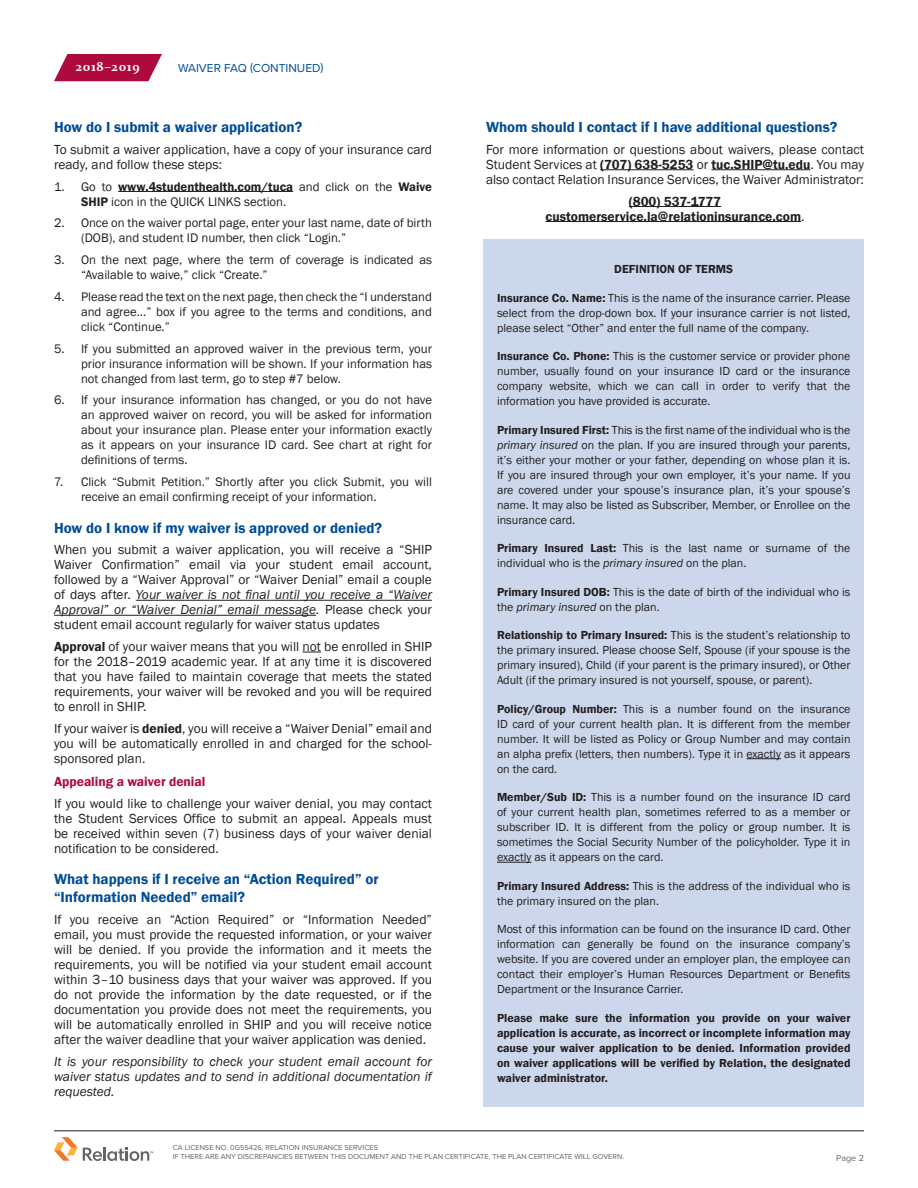
<style>
.page{position:relative;width:918px;height:1188px;background:#fff}
.page>*{position:absolute;margin:0;border:0;box-sizing:border-box;transform-origin:0 0}
.Body_-_Heading{font:600 15px/18px "Franklin Gothic";color:#004c97}
.Body_-_Text{font:13.5px/15px "Franklin Gothic";color:#231f20;text-align:justify}
.Body_-_Text-2{font:italic 13.5px/15px "Franklin Gothic";color:#231f20;text-align:justify}
.Body_-_Text-3{font:600 13.5px "Franklin Gothic";color:#231f20}
.Subheads{font:600 13.5px "Franklin Gothic";color:#af0a3d}
.Body_-_Text-4{font:600 13.5px "Franklin Gothic";letter-spacing:-.02em;color:#231f20}
.t1{font:700 13.5px "Constantia";letter-spacing:.05em;color:#fff}
.t2{font:12.75px/15px "Franklin Gothic";color:#231f20}
.Body_-_Text-5{font:12px/15px "Franklin Gothic";color:#231f20;text-align:justify}
.Body_-_Text-6{font:600 12px/15px "Franklin Gothic";color:#231f20;text-align:justify}
.t3{font:12px "Proxima Nova";color:#004c97}
.t4{font:9px "Proxima Nova";color:#63656a}
.t5{font:7.5px/9px "Proxima Nova";color:#63656a}
.s1{font-weight:600}
.s2{font-style:italic}
.s3{font-weight:400}
</style>
<div class="page">
<svg style="left:54px;top:54px;width:108px;height:27px;background:#b92855"></svg>
<hr style="left:54px;top:1130px;width:810px;height:1px;background:#231f20">
<svg style="left:54px;top:1137px;width:99px;height:24px"></svg>
<hr style="left:118px;top:191px;width:175px;height:1px;background:#231f20">
<hr style="left:136px;top:600px;width:296px;height:1px;background:#231f20">
<hr style="left:54px;top:615px;width:262px;height:1px;background:#231f20">
<svg style="left:303px;top:652px;width:18px;height:1px"></svg>
<hr style="left:600px;top:169px;width:94px;height:1px;background:#231f20">
<hr style="left:711px;top:169px;width:99px;height:1px;background:#231f20">
<hr style="left:629px;top:206px;width:92px;height:1px;background:#231f20">
<hr style="left:545px;top:221px;width:256px;height:1px;background:#231f20">
<div style="left:484px;top:240px;width:380px;height:867px;background:#ccd7eb"></div>
<hr style="left:746px;top:758px;width:35px;height:1px;background:#231f20">
<hr style="left:497px;top:862px;width:35px;height:1px;background:#231f20">
<p class="t1" style="left:76px;top:57px;width:65px">2018–2019</p>
<p class="t3" style="left:178px;top:59px;width:147px">WAIVER FAQ (CONTINUED)</p>
<p class="Body_-_Heading" style="left:54px;top:118px;width:250px">How do I submit a waiver application?</p>
<p class="Body_-_Text" style="left:54px;top:142px;width:380px">To submit a waiver application, have a copy of your insurance card ready, and follow these steps:</p>
<p class="t2" style="left:81px;top:179px;width:353px;text-indent:-27px">1. Go to <span class="s1">www.4studenthealth.com/tuca</span> and click on the <span class="s1">Waive<br>SHIP</span> icon in the QUICK LINKS section.</p>
<p class="t2" style="left:81px;top:216px;width:353px;text-indent:-27px">2. Once on the waiver portal page, enter your last name, date of birth (DOB), and student ID number, then click “Login.”</p>
<p class="t2" style="left:81px;top:253px;width:353px;text-indent:-27px">3. On the next page, where the term of coverage is indicated as “Available to waive,” click “Create.”</p>
<p class="t2" style="left:81px;top:289px;width:353px;text-align:justify;text-indent:-27px">4. Please read the text on the next page, then check the “I understand and agree...” box if you agree to the terms and conditions, and click “Continue.”</p>
<p class="t2" style="left:81px;top:341px;width:353px;text-align:justify;text-indent:-27px">5. If you submitted an approved waiver in the previous term, your prior insurance information will be shown. If your information has not changed from last term, go to step #7 below.</p>
<p class="t2" style="left:81px;top:393px;width:353px;text-align:justify;text-indent:-27px">6. If your insurance information has changed, or you do not have an approved waiver on record, you will be asked for information about your insurance plan. Please enter your information exactly as it appears on your insurance ID card. See chart at right for definitions of terms.</p>
<p class="t2" style="left:81px;top:475px;width:352px;text-indent:-27px">7. Click “Submit Petition.” Shortly after you click Submit, you will receive an email confirming receipt of your information.</p>
<p class="Body_-_Heading" style="left:54px;top:519px;width:330px">How do I know if my waiver is approved or denied?</p>
<p class="Body_-_Text" style="left:54px;top:543px;width:380px">When you submit a waiver application, you will receive a “SHIP Waiver Confirmation” email via your student email account, followed by a “Waiver Approval” or “Waiver Denial” email a couple of days after. <span class="s2">Your waiver is not final until you receive a “Waiver Approval” or “Waiver Denial” email message.</span> Please check your student email account regularly for waiver status updates</p>
<p class="Body_-_Text" style="left:54px;top:639px;width:380px"><span class="s1">Approval</span> of your waiver means that you will not be enrolled in SHIP for the 2018–2019 academic year. If at any time it is discovered that you have failed to maintain coverage that meets the stated requirements, your waiver will be revoked and you will be required to enroll in SHIP.</p>
<p class="Body_-_Text" style="left:54px;top:721px;width:380px">If your waiver is <span class="s1">denied</span>, you will receive a “Waiver Denial” email and you will be automatically enrolled in and charged for the school&shy;sponsored plan.</p>
<p class="Subheads" style="left:54px;top:773px;width:153px">Appealing a waiver denial</p>
<p class="Body_-_Text" style="left:54px;top:796px;width:380px">If you would like to challenge your waiver denial, you may contact the Student Services Office to submit an appeal. Appeals must be received within seven (7) business days of your waiver denial notification to be considered.</p>
<p class="Body_-_Heading" style="left:54px;top:870px;width:326px">What happens if I receive an “Action Required” or “Information Needed” email?</p>
<p class="Body_-_Text" style="left:54px;top:912px;width:380px">If you receive an “Action Required” or “Information Needed” email, you must provide the requested information, or your waiver will be denied. If you provide the information and it meets the requirements, you will be notified via your student email account within 3–10 business days that your waiver was approved. If you do not provide the information by the date requested, or if the documentation you provide does not meet the requirements, you will be automatically enrolled in SHIP and you will receive notice after the waiver deadline that your waiver application was denied.</p>
<p class="Body_-_Text-2" style="left:54px;top:1054px;width:380px">It is your responsibility to check your student email account for waiver status updates and to send in additional documentation if requested.</p>
<p class="Body_-_Heading" style="left:486px;top:118px;width:353px">Whom should I contact if I have additional questions?</p>
<p class="Body_-_Text" style="left:486px;top:142px;width:380px">For more information or questions about waivers, please contact Student Services at <span class="s1">(707) 638-5253</span> or <span class="s1">tuc.SHIP@tu.edu</span>. You may also contact Relation Insurance Services, the Waiver Administrator:</p>
<p class="Body_-_Text-4" style="left:629px;top:193px;width:94px">(800) 537-1777</p>
<p class="Body_-_Text-3" style="left:545px;top:208px;width:261px">customerservice.la@relationinsurance.com<span class="s3">.</span></p>
<p class="Body_-_Text-6" style="left:614px;top:262px;width:120px">DEFINITION OF TERMS</p>
<p class="Body_-_Text-5" style="left:497px;top:291px;width:355px"><span class="s1">Insurance Co. Name:</span> This is the name of the insurance carrier. Please select from the drop-down box. If your insurance carrier is not listed, please select “Other” and enter the full name of the company.</p>
<p class="Body_-_Text-5" style="left:497px;top:349px;width:355px"><span class="s1">Insurance Co. Phone:</span> This is the customer service or provider phone number, usually found on your insurance ID card or the insurance company website, which we can call in order to verify that the information you have provided is accurate.</p>
<p class="Body_-_Text-5" style="left:497px;top:423px;width:355px"><span class="s1">Primary Insured First:</span> This is the first name of the individual who is the <span class="s2">primary insured</span> on the plan. If you are insured through your parents, it’s either your mother or your father, depending on whose plan it is.<br>If you are insured through your own employer, it’s your name. If you are covered under your spouse’s insurance plan, it’s your spouse’s name. It may also be listed as Subscriber, Member, or Enrollee on the insurance card.</p>
<p class="Body_-_Text-5" style="left:497px;top:541px;width:355px"><span class="s1">Primary Insured Last:</span> This is the last name or surname of the individual who is the <span class="s2">primary insured</span> on the plan.</p>
<p class="Body_-_Text-5" style="left:497px;top:585px;width:355px"><span class="s1">Primary Insured DOB:</span> This is the date of birth of the individual who is the <span class="s2">primary insured</span> on the plan.</p>
<p class="Body_-_Text-5" style="left:497px;top:628px;width:355px"><span class="s1">Relationship to Primary Insured:</span> This is the student’s relationship to the primary insured. Please choose Self, Spouse (if your spouse is the primary insured), Child (if your parent is the primary insured), or Other Adult (if the primary insured is not yourself, spouse, or parent).</p>
<p class="Body_-_Text-5" style="left:497px;top:702px;width:355px"><span class="s1">Policy/Group Number:</span> This is a number found on the insurance ID card of your current health plan. It is different from the member number. It will be listed as Policy or Group Number and may contain an alpha prefix (letters, then numbers). Type it in exactly as it appears on the card.</p>
<p class="Body_-_Text-5" style="left:497px;top:790px;width:355px"><span class="s1">Member/Sub ID:</span> This is a number found on the insurance ID card of your current health plan, sometimes referred to as a member or subscriber ID. It is different from the policy or group number. It is sometimes the Social Security Number of the policyholder. Type it in exactly as it appears on the card.</p>
<p class="Body_-_Text-5" style="left:497px;top:879px;width:355px"><span class="s1">Primary Insured Address:</span> This is the address of the individual who is the primary insured on the plan.</p>
<p class="Body_-_Text-5" style="left:497px;top:922px;width:355px">Most of this information can be found on the insurance ID card. Other information can generally be found on the insurance company’s website. If you are covered under an employer plan, the employee can contact their employer’s Human Resources Department or Benefits Department or the Insurance Carrier.</p>
<p class="Body_-_Text-6" style="left:497px;top:1010px;width:355px">Please make sure the information you provide on your waiver application is accurate, as incorrect or incomplete information may cause your waiver application to be denied. Information provided on waiver applications will be verified by Relation, the designated waiver administrator.</p>
<p class="t5" style="left:173px;top:1143px;width:453px">CA LICENSE NO. 0G55426, RELATION INSURANCE SERVICES<br>IF THERE ARE ANY DISCREPANCIES BETWEEN THIS DOCUMENT AND THE PLAN CERTIFICATE, THE PLAN CERTIFICATE WILL GOVERN.</p>
<p class="t4" style="left:836px;top:1151px;width:29px">Page 2</p>
</div>
